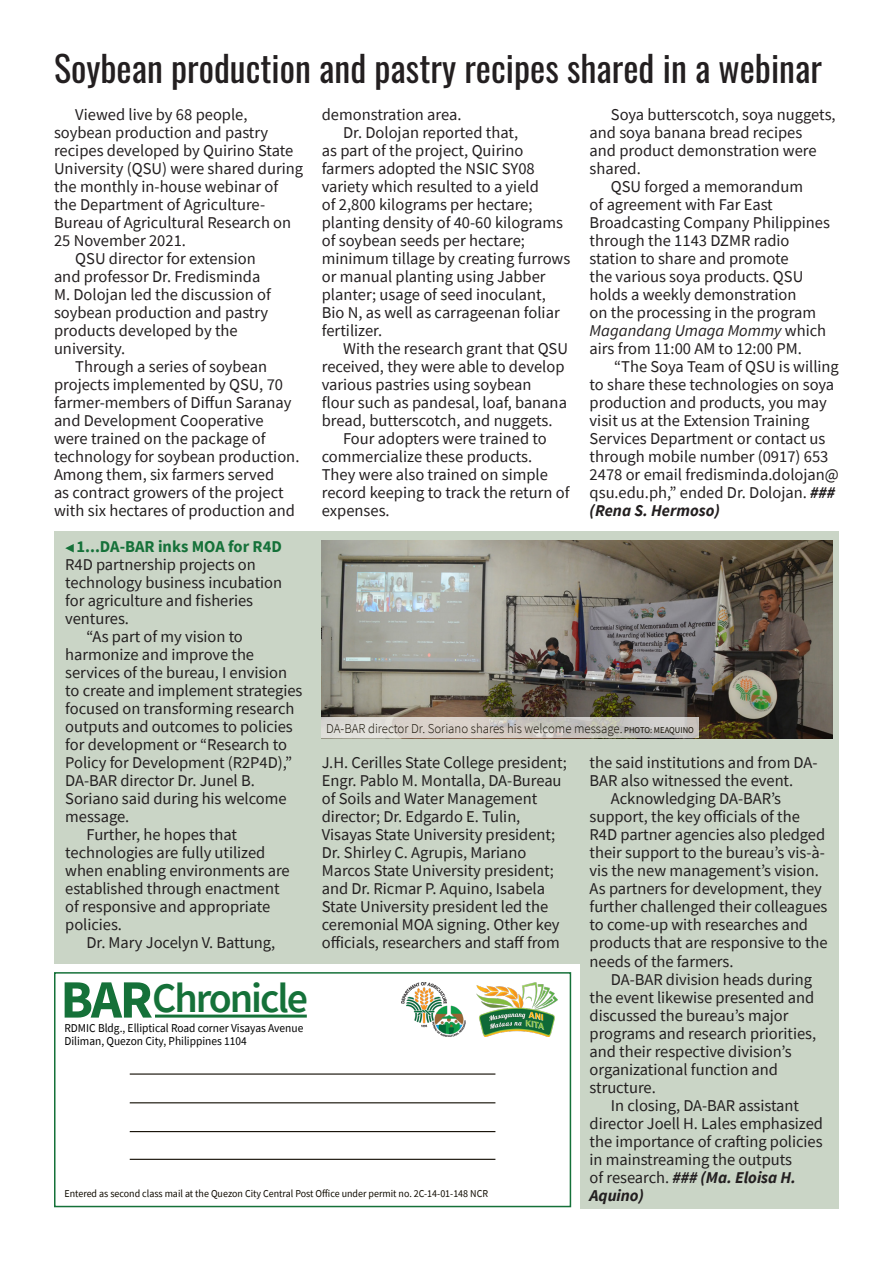
<style>
.page{position:relative;width:893px;height:1263px;background:#fff}
.page>*{position:absolute;margin:0;border:0;box-sizing:border-box;transform-origin:0 0}
.Headline{font:700 54px "Source Sans Pro";color:#157139}
.Headline-2{font:600 42px "Source Sans Pro";letter-spacing:-.05em;color:#157139}
.Headline-3{font:36px "Oswald";color:#231f20}
.t1{font:16.5px/18px "Source Sans Pro";letter-spacing:-.005em;color:#231f20}
.Contents{font:700 16.5px "Source Sans Pro";color:#157139}
.Captions{font:300 13.5px "Source Sans Pro";color:#100b00;scale:.95 1}
.Captions-2{font:12px "Source Sans Pro";color:#000;scale:.95 1}
.Captions-3{font:10.5px "Source Sans Pro";color:#100b00;scale:.95 1}
.s1{font-style:italic}
.s2{font-weight:700;font-style:italic}
.s3{font-weight:400;font-size:9px}
</style>
<div class="page">
<div style="left:580px;top:963px;width:259px;height:246px;background:#cad5c6"></div>
<div style="left:54px;top:531px;width:785px;height:432px;background:#cad5c6"></div>
<div style="left:54px;top:972px;width:517px;height:235px;border:2px solid #157139"></div>
<hr style="left:130px;top:1073px;width:365px;height:1px;background:#100b00">
<hr style="left:130px;top:1102px;width:365px;height:1px;background:#100b00">
<hr style="left:130px;top:1131px;width:365px;height:1px;background:#100b00">
<hr style="left:130px;top:1159px;width:365px;height:1px;background:#100b00">
<hr style="left:155px;top:1014px;width:152px;height:3px;background:#157139">
<img style="left:476px;top:982px;width:82px;height:54px">
<img style="left:401px;top:982px;width:64px;height:54px">
<img style="left:322px;top:540px;width:510px;height:198px">
<svg style="left:322px;top:718px;width:377px;height:20px"></svg>
<svg style="left:65px;top:544px;width:9px;height:8px"></svg>
<p class="Headline-3" style="left:54px;top:36px;width:769px">Soybean production and pastry recipes shared in a webinar</p>
<p class="t1" style="left:322px;top:106px;width:141px">demonstration area.</p>
<p class="t1" style="left:322px;top:124px;width:250px;text-indent:21px">Dr. Dolojan reported that,<br>as part of the project, Quirino farmers adopted the NSIC SY08 variety which resulted to a yield<br>of 2,800 kilograms per hectare; planting density of 40-60 kilograms of soybean seeds per hectare; minimum tillage by creating furrows or manual planting using Jabber planter; usage of seed inoculant,<br>Bio N, as well as carrageenan foliar fertilizer.</p>
<p class="t1" style="left:322px;top:340px;width:248px;text-indent:21px">With the research grant that QSU received, they were able to develop various pastries using soybean flour such as pandesal, loaf, banana bread, butterscotch, and nuggets.</p>
<p class="t1" style="left:322px;top:430px;width:249px;text-indent:21px">Four adopters were trained to commercialize these products.<br>They were also trained on simple record keeping to track the return of expenses.</p>
<p class="t1" style="left:54px;top:106px;width:251px;text-indent:21px">Viewed live by 68 people, soybean production and pastry recipes developed by Quirino State<br>University (QSU) were shared during the monthly in-house webinar of the Department of Agriculture-<br>Bureau of Agricultural Research on<br>25 November 2021.</p>
<p class="t1" style="left:54px;top:250px;width:218px;text-indent:21px">QSU director for extension and professor Dr. Fredisminda<br>M. Dolojan led the discussion of soybean production and pastry products developed by the university.</p>
<p class="t1" style="left:54px;top:358px;width:247px;text-indent:21px">Through a series of soybean projects implemented by QSU, 70 farmer-members of Diffun Saranay and Development Cooperative were trained on the package of technology for soybean production.<br>Among them, six farmers served<br>as contract growers of the project with six hectares of production and</p>
<p class="t1" style="left:590px;top:106px;width:248px;text-indent:21px">Soya butterscotch, soya nuggets, and soya banana bread recipes<br>and product demonstration were shared.</p>
<p class="t1" style="left:590px;top:178px;width:242px;text-indent:21px">QSU forged a memorandum<br>of agreement with Far East<br>Broadcasting Company Philippines through the 1143 DZMR radio station to share and promote<br>the various soya products. QSU holds a weekly demonstration<br>on the processing in the program<br><span class="s1">Magandang Umaga Mommy</span> which airs from 11:00 AM to 12:00 PM.</p>
<p class="t1" style="left:590px;top:358px;width:251px;text-indent:25px">“The Soya Team of QSU is willing to share these technologies on soya production and products, you may visit us at the Extension Training<br>Services Department or contact us through mobile number (0917) 653<br>2478 or email fredisminda.dolojan@ qsu.edu.ph,” ended Dr. Dolojan. <span class="s2">### (Rena S. Hermoso)</span></p>
<p class="Contents" style="left:76px;top:536px;width:207px">1...DA-BAR inks MOA for R4D</p>
<p class="t1" style="left:65px;top:556px;width:218px">R4D partnership projects on technology business incubation for agriculture and fisheries ventures.</p>
<p class="t1" style="left:65px;top:628px;width:239px;text-indent:21px">“As part of my vision to harmonize and improve the services of the bureau, I envision to create and implement strategies focused on transforming research outputs and outcomes to policies for development or “Research to<br>Policy for Development (R2P4D),”<br>DA-BAR director Dr. Junel B.<br>Soriano said during his welcome message.</p>
<p class="t1" style="left:65px;top:826px;width:226px;text-indent:21px">Further, he hopes that technologies are fully utilized when enabling environments are established through enactment of responsive and appropriate policies.</p>
<p class="t1" style="left:87px;top:934px;width:190px">Dr. Mary Jocelyn V. Battung,</p>
<p class="Captions" style="left:326px;top:720px;width:389px">DA-BAR director Dr. Soriano shares his welcome message. <span class="s3">PHOTO: MEAQUINO</span></p>
<p class="t1" style="left:322px;top:754px;width:247px">J.H. Cerilles State College president; Engr. Pablo M. Montalla, DA-Bureau of Soils and Water Management director; Dr. Edgardo E. Tulin, Visayas State University president; Dr. Shirley C. Agrupis, Mariano Marcos State University president; and Dr. Ricmar P. Aquino, Isabela State University president led the ceremonial MOA signing. Other key officials, researchers and staff from</p>
<p class="t1" style="left:590px;top:754px;width:230px">the said institutions and from DA-<br>BAR also witnessed the event.</p>
<p class="t1" style="left:590px;top:790px;width:240px;text-indent:21px">Acknowledging DA-BAR’s support, the key officials of the<br>R4D partner agencies also pledged their support to the bureau’s vis-à&shy;vis the new management’s vision.<br>As partners for development, they further challenged their colleagues to come-up with researches and products that are responsive to the needs of the farmers.</p>
<p class="t1" style="left:590px;top:970px;width:228px;text-indent:21px">DA-BAR division heads during the event likewise presented and discussed the bureau’s major programs and research priorities, and their respective division’s organizational function and structure.</p>
<p class="t1" style="left:590px;top:1096px;width:235px;text-indent:21px">In closing, DA-BAR assistant director Joell H. Lales emphasized the importance of crafting policies in mainstreaming the outputs<br>of research. <span class="s2">### (Ma. Eloisa H.<br>Aquino)</span></p>
<p class="Headline" style="left:60px;top:963px;width:94px">BAR</p>
<p class="Headline-2" style="left:152px;top:970px;width:157px">Chronicle</p>
<p class="Captions-2" style="left:64px;top:1020px;width:253px">RDMIC Bldg., Elliptical Road corner Visayas Avenue</p>
<p class="Captions-2" style="left:64px;top:1034px;width:193px">Diliman, Quezon City, Philippines 1104</p>
<p class="Captions-3" style="left:64px;top:1187px;width:447px">Entered as second class mail at the Quezon City Central Post Office under permit no. 2C-14-01-148 NCR</p>
</div>
